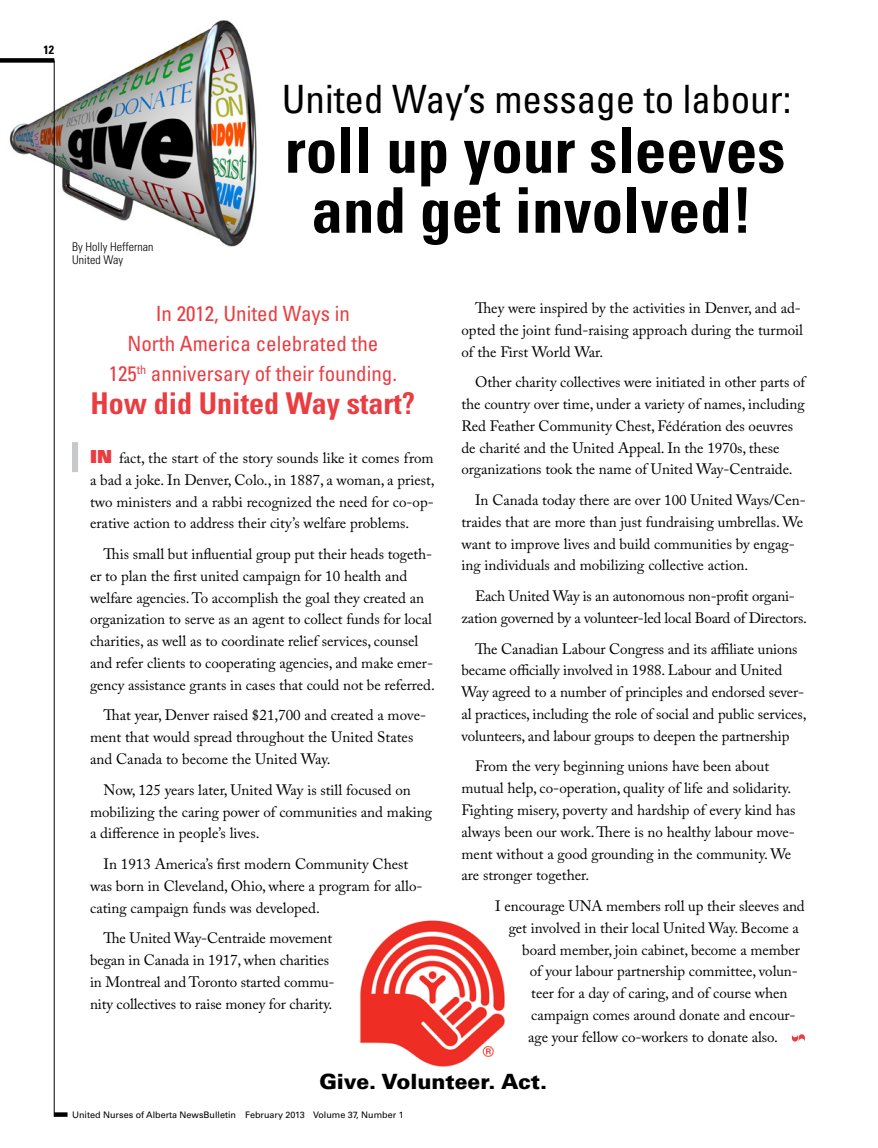
<style>
.page{position:relative;width:878px;height:1148px;background:#fff}
.page>*{position:absolute;margin:0;border:0;box-sizing:border-box;transform-origin:0 0}
.t1{font:700 condensed 63px/60px "Univers";color:#000;text-align:center}
.t2{font:condensed 39px "Univers";color:#000}
.t3{font:700 condensed 30px "Univers";color:#e93d42}
.t4{font:condensed 21px/30px "Univers";color:#e93d42;text-align:center}
.t5{font:900 21px "Univers";color:#000}
.Body_Text{font:15px/21.8px "Adobe Caslon Pro";letter-spacing:-.005em;color:#000}
.Opening{font:15px/21.8px "Adobe Caslon Pro";color:#000;text-align:justify}
.Byline{font:300 condensed 12px/13.5px "Univers";color:#000}
.t6{font:700 condensed 12px "Univers";color:#000}
.t7{font:9px "Univers";color:#000}
.s1{font-family:"Univers";font-weight:900;font-size:18px;color:#e93d42}
</style>
<div class="page">
<img style="left:9px;top:20px;width:248px;height:238px">
<img style="left:360px;top:920px;width:145px;height:147px">
<div style="left:72px;top:442px;width:6px;height:30px;background:#c7c8ca"></div>
<svg style="left:791px;top:1034px;width:13px;height:7px"></svg>
<div style="left:0;top:58px;width:54px;height:5px;background:#000"></div>
<hr style="left:54px;top:60px;width:1px;height:1056px;background:#000">
<svg style="left:54px;top:1112px;width:14px;height:4px"></svg>
<p class="t6" style="left:43px;top:42px;width:12px">12</p>
<p class="t2" style="left:282px;top:74px;width:511px">United Way’s message to labour:</p>
<p class="t1" style="left:285px;top:120px;width:502px">roll up your sleeves and get involved!</p>
<p class="Byline" style="left:72px;top:240px;width:83px">By Holly Heffernan<br>United Way</p>
<p class="t4" style="left:109px;top:298px;width:290px">In 2012, United Ways in<br>North America celebrated the<br>125<sup>th</sup> anniversary of their founding.</p>
<p class="t3" style="left:91px;top:385px;width:326px">How did United Way start?</p>
<p class="Opening" style="left:90px;top:447px;width:346px"><span class="s1">IN</span> fact, the start of the story sounds like it comes from a bad a joke. In Denver, Colo., in 1887, a woman, a priest, two ministers and a rabbi recognized the need for co-op&shy;erative action to address their city’s welfare problems.</p>
<p class="Body_Text" style="left:90px;top:543px;width:346px;text-indent:14px">This small but influential group put their heads togeth&shy;er to plan the first united campaign for 10 health and welfare agencies. To accomplish the goal they created an organization to serve as an agent to collect funds for local charities, as well as to coordinate relief services, counsel and refer clients to cooperating agencies, and make emer&shy;gency assistance grants in cases that could not be referred.</p>
<p class="Body_Text" style="left:90px;top:704px;width:337px;text-indent:14px">That year, Denver raised $21,700 and created a move&shy;ment that would spread throughout the United States and Canada to become the United Way.</p>
<p class="Body_Text" style="left:90px;top:778px;width:343px;text-indent:14px">Now, 125 years later, United Way is still focused on mobilizing the caring power of communities and making a difference in people’s lives.</p>
<p class="Body_Text" style="left:90px;top:853px;width:334px;text-indent:14px">In 1913 America’s first modern Community Chest was born in Cleveland, Ohio, where a program for allo&shy;cating campaign funds was developed.</p>
<p class="Body_Text" style="left:90px;top:927px;width:246px;text-indent:14px">The United Way-Centraide movement began in Canada in 1917, when charities in Montreal and Toronto started commu&shy;nity collectives to raise money for charity.</p>
<p class="Body_Text" style="left:461px;top:297px;width:343px;text-indent:14px">They were inspired by the activities in Denver, and ad&shy;opted the joint fund-raising approach during the turmoil of the First World War.</p>
<p class="Body_Text" style="left:461px;top:371px;width:345px;text-indent:14px">Other charity collectives were initiated in other parts of the country over time, under a variety of names, including Red Feather Community Chest, Fédération des oeuvres de charité and the United Appeal. In the 1970s, these organizations took the name of United Way-Centraide.</p>
<p class="Body_Text" style="left:461px;top:489px;width:346px;text-indent:14px">In Canada today there are over 100 United Ways/Cen&shy;traides that are more than just fundraising umbrellas. We want to improve lives and build communities by engag&shy;ing individuals and mobilizing collective action.</p>
<p class="Body_Text" style="left:461px;top:585px;width:347px;text-align:center">Each United Way is an autonomous non-profit organi&shy;zation governed by a volunteer-led local Board of Directors.</p>
<p class="Body_Text" style="left:461px;top:637px;width:346px;text-indent:14px">The Canadian Labour Congress and its affiliate unions became officially involved in 1988. Labour and United Way agreed to a number of principles and endorsed sever&shy;al practices, including the role of social and public services, volunteers, and labour groups to deepen the partnership</p>
<p class="Body_Text" style="left:461px;top:755px;width:335px;text-indent:14px">From the very beginning unions have been about mutual help, co-operation, quality of life and solidarity.<br>Fighting misery, poverty and hardship of every kind has always been our work. There is no healthy labour move&shy;ment without a good grounding in the community. We are stronger together.</p>
<p class="Body_Text" style="left:495px;top:895px;width:311px">I encourage UNA members roll up their sleeves and</p>
<p class="Body_Text" style="left:508px;top:916px;width:292px">get involved in their local United Way. Become a</p>
<p class="Body_Text" style="left:522px;top:938px;width:279px">board member, join cabinet, become a member</p>
<p class="Body_Text" style="left:530px;top:960px;width:270px">of your labour partnership committee, volun-</p>
<p class="Body_Text" style="left:531px;top:982px;width:257px">teer for a day of caring, and of course when</p>
<p class="Body_Text" style="left:531px;top:1003px;width:266px">campaign comes around donate and encour-</p>
<p class="Body_Text" style="left:528px;top:1025px;width:251px">age your fellow co-workers to donate also.</p>
<p class="t5" style="left:319px;top:1068px;width:229px">Give. Volunteer. Act.</p>
<p class="t7" style="left:72px;top:1109px;width:333px">United Nurses of Alberta NewsBulletin February 2013 Volume 37, Number 1</p>
</div>
